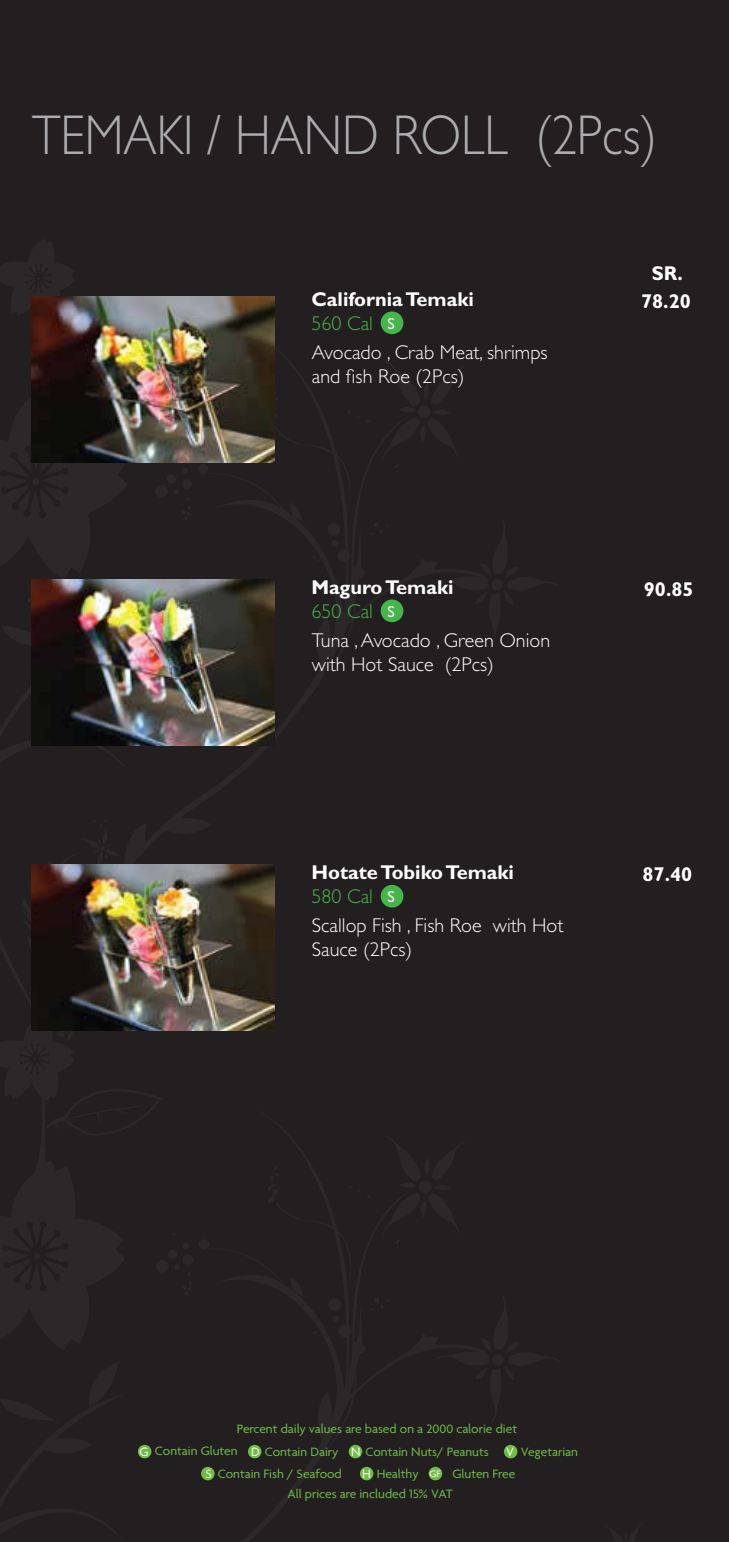
<style>
.page{position:relative;width:729px;height:1542px;background:#fff}
.page>*{position:absolute;margin:0;border:0;box-sizing:border-box;transform-origin:0 0}
.t1{font:300 56.4px "Gill Sans";color:#abadb0;scale:.88 1}
.t2{font:300 20px/24px "Gill Sans";color:#fff}
.t3{font:700 20px "Gill Sans";color:#fff}
.t4{font:300 20px "Gill Sans";color:#45b649}
.t5{font:16px "Gill Sans";color:#fff}
.t6{font:13.2px "Agenda";color:#6fbe44}
.s1{color:#fff}
.s2{font-size:10.2px;color:#fff}
</style>
<div class="page">
<div style="left:0;top:0;width:728px;height:1542px;background:#231f20"></div>
<div style="left:198px;top:464px;width:10px;height:10px;background:#2c2829;border-radius:50%"></div>
<div style="left:182px;top:479px;width:10px;height:10px;background:#2c2829;border-radius:50%"></div>
<div style="left:492px;top:1354px;width:11px;height:11px;background:#2c2829;border-radius:50%"></div>
<div style="left:199px;top:1239px;width:10px;height:11px;background:#2c2829;border-radius:50%"></div>
<div style="left:156px;top:1260px;width:12px;height:13px;background:#2c2829;border-radius:50%"></div>
<div style="left:168px;top:1250px;width:9px;height:9px;background:#2c2829;border-radius:50%"></div>
<div style="left:182px;top:1243px;width:7px;height:6px;background:#2c2829;border-radius:50%"></div>
<div style="left:182px;top:1254px;width:11px;height:11px;background:#2c2829;border-radius:50%"></div>
<svg style="left:31px;top:745px;width:99px;height:1px"></svg>
<div style="left:380px;top:311px;width:23px;height:23px;background:#45b649;border-radius:50%"></div>
<div style="left:138px;top:1445px;width:13px;height:13px;background:#6fbe44;border-radius:50%"></div>
<div style="left:248px;top:1445px;width:13px;height:13px;background:#6fbe44;border-radius:50%"></div>
<div style="left:348px;top:1445px;width:14px;height:13px;background:#6fbe44;border-radius:50%"></div>
<div style="left:503px;top:1445px;width:14px;height:13px;background:#6fbe44;border-radius:50%"></div>
<div style="left:201px;top:1467px;width:13px;height:13px;background:#6fbe44;border-radius:50%"></div>
<div style="left:360px;top:1467px;width:13px;height:13px;background:#6fbe44;border-radius:50%"></div>
<div style="left:428px;top:1467px;width:14px;height:13px;background:#6fbe44;border-radius:50%"></div>
<div style="left:380px;top:599px;width:23px;height:23px;background:#45b649;border-radius:50%"></div>
<div style="left:380px;top:885px;width:23px;height:22px;background:#45b649;border-radius:50%"></div>
<img style="left:31px;top:296px;width:243px;height:166px">
<img style="left:31px;top:579px;width:243px;height:166px">
<img style="left:31px;top:864px;width:243px;height:166px">
<h1 class="t1" style="left:32px;top:103px;width:711px">TEMAKI / HAND ROLL (2Pcs)</h1>
<h2 class="t3" style="left:311px;top:287px;width:164px">California Temaki</h2>
<h2 class="t4" style="left:311px;top:312px;width:63px">560 Cal</h2>
<p class="t5" style="left:387px;top:314px;width:9px">S</p>
<h2 class="t2" style="left:312px;top:340px;width:237px">Avocado , Crab Meat, shrimps and fish Roe (2Pcs)</h2>
<h2 class="t3" style="left:311px;top:575px;width:143px">Maguro Temaki</h2>
<h2 class="t4" style="left:311px;top:600px;width:63px">650 Cal</h2>
<p class="t5" style="left:387px;top:602px;width:9px">S</p>
<h2 class="t2" style="left:312px;top:628px;width:240px">Tuna , Avocado , Green Onion with Hot Sauce (2Pcs)</h2>
<h2 class="t3" style="left:311px;top:860px;width:204px">Hotate Tobiko Temaki</h2>
<h2 class="t4" style="left:311px;top:885px;width:63px">580 Cal</h2>
<p class="t5" style="left:387px;top:887px;width:9px">S</p>
<h2 class="t2" style="left:312px;top:913px;width:253px">Scallop Fish , Fish Roe with Hot<br>Sauce (2Pcs)</h2>
<h2 class="t3" style="left:651px;top:261px;width:33px">SR.</h2>
<h2 class="t3" style="left:641px;top:289px;width:51px">78.20</h2>
<h2 class="t3" style="left:643px;top:577px;width:51px">90.85</h2>
<h2 class="t3" style="left:642px;top:863px;width:51px">87.40</h2>
<p class="t6" style="left:236px;top:1421px;width:282px">Percent daily values are based on a 2000 calorie diet</p>
<p class="t6" style="left:139px;top:1445px;width:350px"><span class="s1">G</span> Contain Gluten <span class="s1">D</span> Contain Dairy <span class="s1">N</span> Contain Nuts/ Peanuts</p>
<p class="t6" style="left:287px;top:1487px;width:167px">All prices are included 15% VAT</p>
<p class="t6" style="left:506px;top:1445px;width:73px"><span class="s1">V</span> Vegetarian</p>
<p class="t6" style="left:205px;top:1467px;width:138px"><span class="s1">S</span> Contain Fish / Seafood</p>
<p class="t6" style="left:362px;top:1467px;width:154px"><span class="s1">H</span> Healthy <span class="s2">GF</span> Gluten Free</p>
</div>
